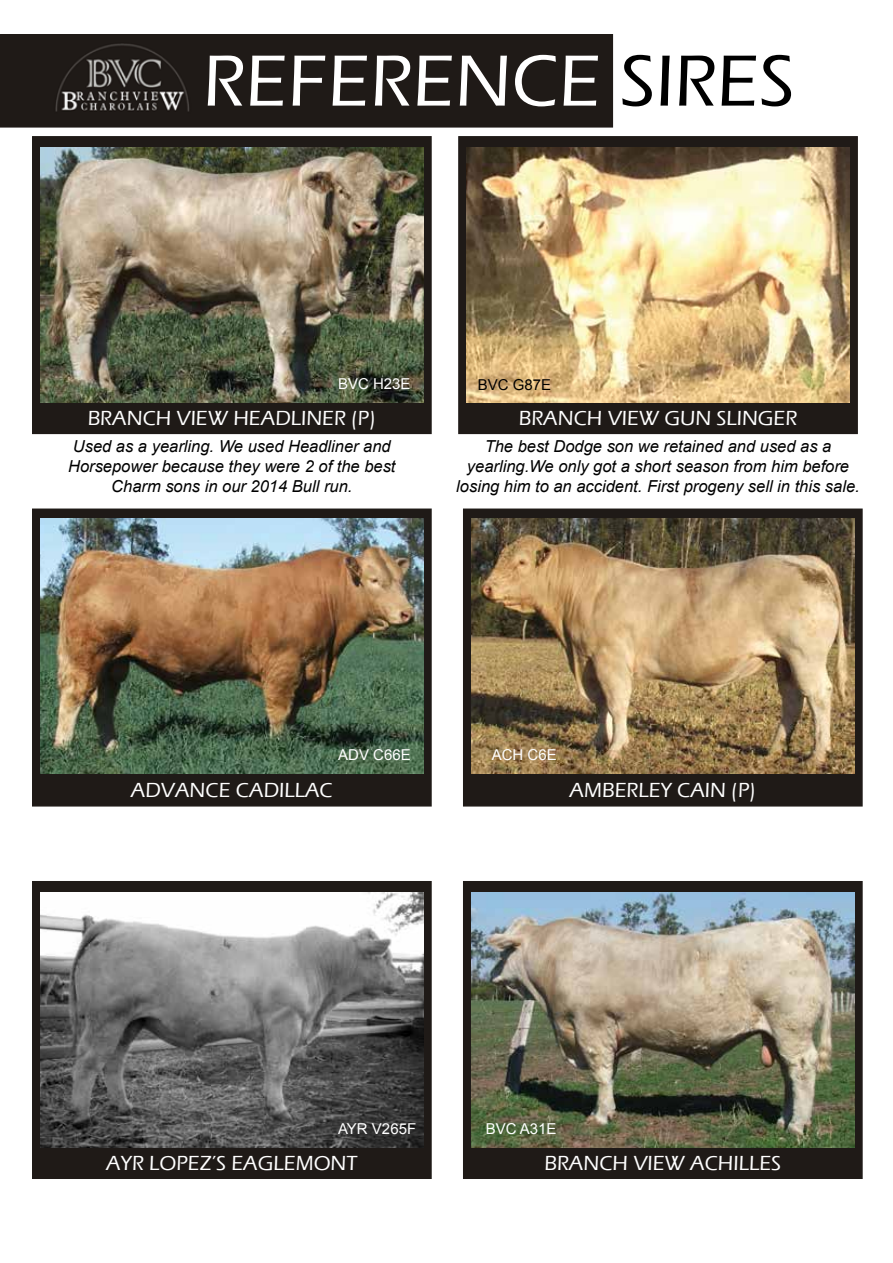
<style>
.page{position:relative;width:893px;height:1263px;background:#fff}
.page>*{position:absolute;margin:0;border:0;box-sizing:border-box;transform-origin:0 0}
.t1{font:500 75px "Eras ITC";color:#fff}
.t2{font:500 21px "Eras ITC";color:#fff}
.t3{font:italic 16.5px/19.8px "Arial";color:#000;text-align:center}
.t4{font:15px "Arial";color:#fff}
.t5{font:15px "Arial";color:#000}
.s1{color:#000}
</style>
<div class="page">
<div style="left:1px;top:35px;width:611px;height:92px;background:#1f1a17"></div>
<div style="left:0;top:34px;width:613px;height:94px;border:2px solid #1f1a17"></div>
<img style="left:55px;top:43px;width:134px;height:69px">
<div style="left:32px;top:508px;width:400px;height:298px;background:#1f1a17;border:2px solid #1f1a17"></div>
<img style="left:41px;top:518px;width:382px;height:256px">
<div style="left:463px;top:508px;width:400px;height:298px;background:#1f1a17;border:2px solid #1f1a17"></div>
<img style="left:471px;top:518px;width:383px;height:256px">
<div style="left:32px;top:136px;width:400px;height:298px;background:#1f1a17;border:2px solid #1f1a17"></div>
<img style="left:41px;top:148px;width:382px;height:255px">
<div style="left:458px;top:136px;width:400px;height:298px;background:#1f1a17;border:2px solid #1f1a17"></div>
<img style="left:467px;top:148px;width:382px;height:255px">
<div style="left:463px;top:881px;width:400px;height:298px;background:#1f1a17"></div>
<img style="left:471px;top:893px;width:383px;height:255px">
<div style="left:32px;top:881px;width:400px;height:298px;background:#1f1a17"></div>
<img style="left:41px;top:893px;width:382px;height:255px">
<h1 class="t1" style="left:203px;top:39px;width:593px">REFERENCE <span class="s1">SIRES</span></h1>
<p class="t4" style="left:338px;top:374px;width:74px">BVC H23E</p>
<p class="t2" style="left:88px;top:406px;width:290px">BRANCH VIEW HEADLINER (P)</p>
<p class="t5" style="left:478px;top:375px;width:75px">BVC G87E</p>
<p class="t2" style="left:519px;top:406px;width:280px">BRANCH VIEW GUN SLINGER</p>
<p class="t3" style="left:68px;top:437px;width:329px">Used as a yearling. We used Headliner and<br>Horsepower because they were 2 of the best<br>Charm sons in our 2014 Bull run.</p>
<p class="t3" style="left:456px;top:436px;width:405px">The best Dodge son we retained and used as a yearling.We only got a short season from him before losing him to an accident. First progeny sell in this sale.</p>
<p class="t4" style="left:338px;top:744px;width:74px">ADV C66E</p>
<p class="t4" style="left:492px;top:744px;width:67px">ACH C6E</p>
<p class="t2" style="left:131px;top:778px;width:203px">ADVANCE CADILLAC</p>
<p class="t2" style="left:570px;top:778px;width:188px">AMBERLEY CAIN (P)</p>
<p class="t4" style="left:338px;top:1119px;width:80px">AYR V265F</p>
<p class="t2" style="left:106px;top:1151px;width:253px">AYR LOPEZ’S EAGLEMONT</p>
<p class="t4" style="left:486px;top:1119px;width:72px">BVC A31E</p>
<p class="t2" style="left:544px;top:1151px;width:238px">BRANCH VIEW ACHILLES</p>
</div>
